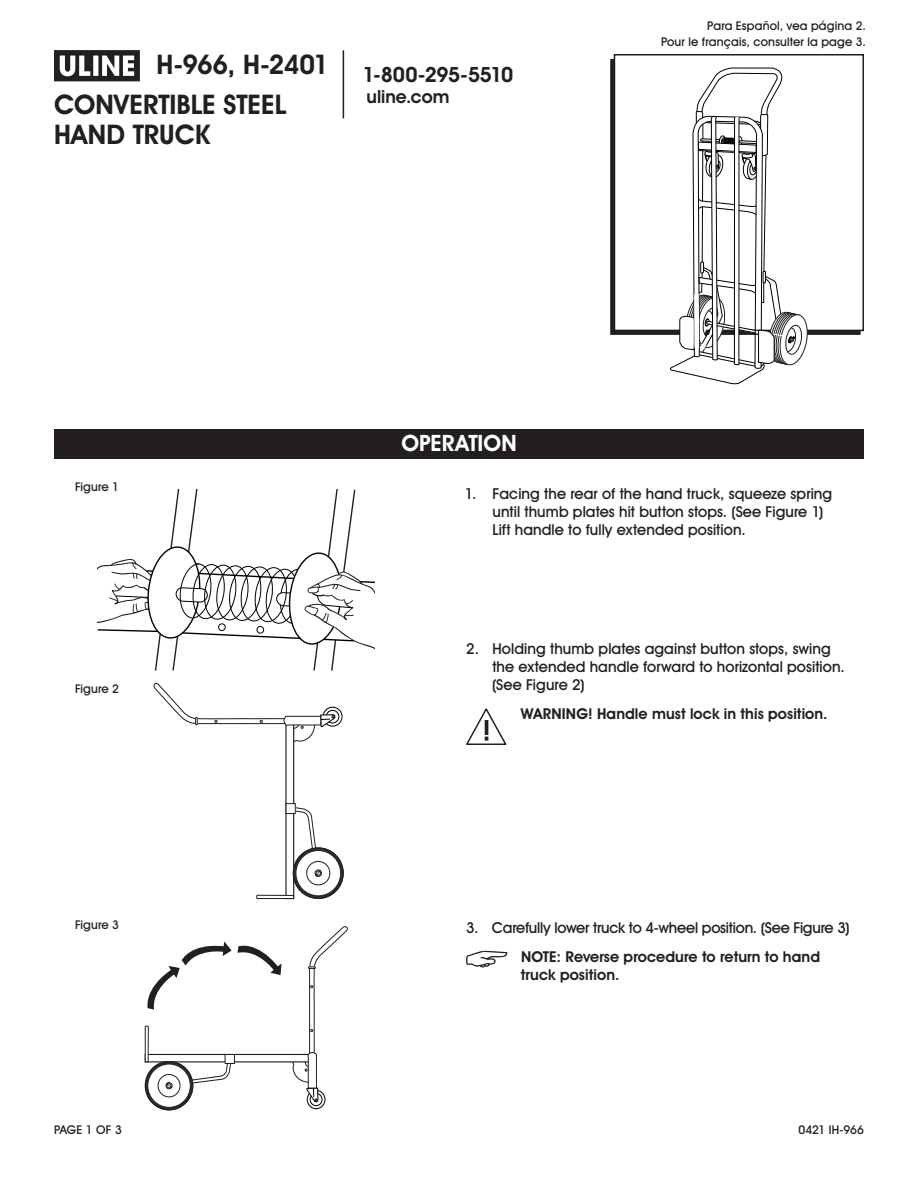
<style>
.page{position:relative;width:918px;height:1188px;background:#fff}
.page>*{position:absolute;margin:0;border:0;box-sizing:border-box;transform-origin:0 0}
.t1{font:700 27px/39.6px "Uline Two Knine";color:#231f20}
._2_HEADING_REVERSE{font:700 22.5px "Uline Two Knine";letter-spacing:.005em;color:#fff}
.t2{font:700 21px "Uline Two Knine";letter-spacing:-.02em;color:#231f20}
.t3{font:700 18px "Uline Two Knine";color:#231f20}
.t4{font:15px/18px "Uline Two Knine";letter-spacing:.005em;color:#231f20}
._1_BODY_ALERT{font:700 15px/18px "Uline Two Knine";letter-spacing:.005em;color:#231f20}
.t5{font:15px "Uline Two Knine";letter-spacing:-.015em;color:#231f20}
.IS_PD_TS_Disclaimer{font:12px "Uline Two Knine";letter-spacing:.015em;color:#231f20}
.IS_PD_TS_Disclaimer-2{font:12px "Uline Two Knine";letter-spacing:-.005em;color:#231f20}
</style>
<div class="page">
<hr style="left:343px;top:50px;width:1px;height:68px;background:#231f20">
<svg style="left:54px;top:50px;width:86px;height:31px"></svg>
<div style="left:323px;top:707px;width:20px;height:20px;border:1px solid #000;border-radius:50%"></div>
<div style="left:326px;top:710px;width:13px;height:13px;border:1px solid #000;border-radius:50%"></div>
<svg style="left:293px;top:848px;width:50px;height:50px"></svg>
<svg style="left:154px;top:683px;width:181px;height:216px"></svg>
<div style="left:294px;top:848px;width:49px;height:50px;border:1px solid #231f20;border-radius:50%"></div>
<div style="left:296px;top:850px;width:45px;height:46px;border:1px solid #231f20;border-radius:50%"></div>
<svg style="left:466px;top:708px;width:40px;height:37px"></svg>
<svg style="left:466px;top:951px;width:41px;height:17px"></svg>
<svg style="left:97px;top:490px;width:278px;height:180px"></svg>
<svg style="left:147px;top:941px;width:135px;height:69px"></svg>
<div style="left:145px;top:1054px;width:165px;height:8px;background:#fff;border:1px solid #231f20"></div>
<div style="left:307px;top:1090px;width:19px;height:19px;border:1px solid #000;border-radius:50%"></div>
<div style="left:310px;top:1093px;width:12px;height:13px;border:1px solid #000;border-radius:50%"></div>
<svg style="left:291px;top:926px;width:57px;height:177px"></svg>
<svg style="left:145px;top:1026px;width:4px;height:37px"></svg>
<div style="left:225px;top:1055px;width:9px;height:8px;background:#fff"></div>
<div style="left:225px;top:1054px;width:10px;height:10px;border:1px solid #231f20"></div>
<svg style="left:145px;top:1062px;width:48px;height:48px"></svg>
<div style="left:158px;top:1075px;width:22px;height:22px;background:#fff;border-radius:50%"></div>
<div style="left:158px;top:1074px;width:22px;height:23px;border:1px solid #231f20;border-radius:50%"></div>
<svg style="left:165px;top:1063px;width:66px;height:26px"></svg>
<div style="left:145px;top:1061px;width:48px;height:49px;border:1px solid #231f20;border-radius:50%"></div>
<div style="left:146px;top:1063px;width:46px;height:46px;border:1px solid #231f20;border-radius:50%"></div>
<div style="left:147px;top:1063px;width:44px;height:45px;border:1px solid #231f20;border-radius:50%"></div>
<div style="left:148px;top:1064px;width:42px;height:43px;border:1px solid #231f20;border-radius:50%"></div>
<div style="left:54px;top:429px;width:810px;height:30px;background:#231f20"></div>
<div style="left:614px;top:54px;width:250px;height:277px;border:2px solid #231f20"></div>
<svg style="left:669px;top:68px;width:140px;height:317px"></svg>
<h1 class="t1" style="left:54px;top:45px;width:276px;text-indent:103px">H-966, H-2401<br>CONVERTIBLE STEEL</h1>
<h1 class="t1" style="left:54px;top:114px;width:158px">HAND TRUCK</h1>
<h3 class="t2" style="left:362px;top:62px;width:152px">1-800-295-5510</h3>
<p class="t3" style="left:366px;top:86px;width:84px">uline.com</p>
<p class="IS_PD_TS_Disclaimer" style="left:707px;top:18px;width:160px">Para Español, vea página 2.</p>
<p class="IS_PD_TS_Disclaimer" style="left:661px;top:35px;width:206px">Pour le français, consulter la page 3.</p>
<p class="IS_PD_TS_Disclaimer" style="left:75px;top:480px;width:46px">Figure 1</p>
<p class="IS_PD_TS_Disclaimer" style="left:75px;top:681px;width:46px">Figure 2</p>
<p class="IS_PD_TS_Disclaimer" style="left:75px;top:917px;width:46px">Figure 3</p>
<h1 class="_2_HEADING_REVERSE" style="left:401px;top:430px;width:117px">OPERATION</h1>
<p class="t4" style="left:492px;top:484px;width:341px;text-indent:-28px">1. Facing the rear of the hand truck, squeeze spring until thumb plates hit button stops. (See Figure 1)<br>Lift handle to fully extended position.</p>
<p class="t4" style="left:492px;top:640px;width:354px;text-indent:-26px">2. Holding thumb plates against button stops, swing the extended handle forward to horizontal position. (See Figure 2)</p>
<p class="_1_BODY_ALERT" style="left:521px;top:705px;width:308px">WARNING! Handle must lock in this position.</p>
<p class="t5" style="left:466px;top:918px;width:385px">3. Carefully lower truck to 4-wheel position. (See Figure 3)</p>
<p class="_1_BODY_ALERT" style="left:521px;top:947px;width:301px">NOTE: Reverse procedure to return to hand truck position.</p>
<p class="IS_PD_TS_Disclaimer" style="left:54px;top:1122px;width:69px">PAGE 1 OF 3</p>
<p class="IS_PD_TS_Disclaimer-2" style="left:799px;top:1122px;width:67px">0421 IH-966</p>
</div>
